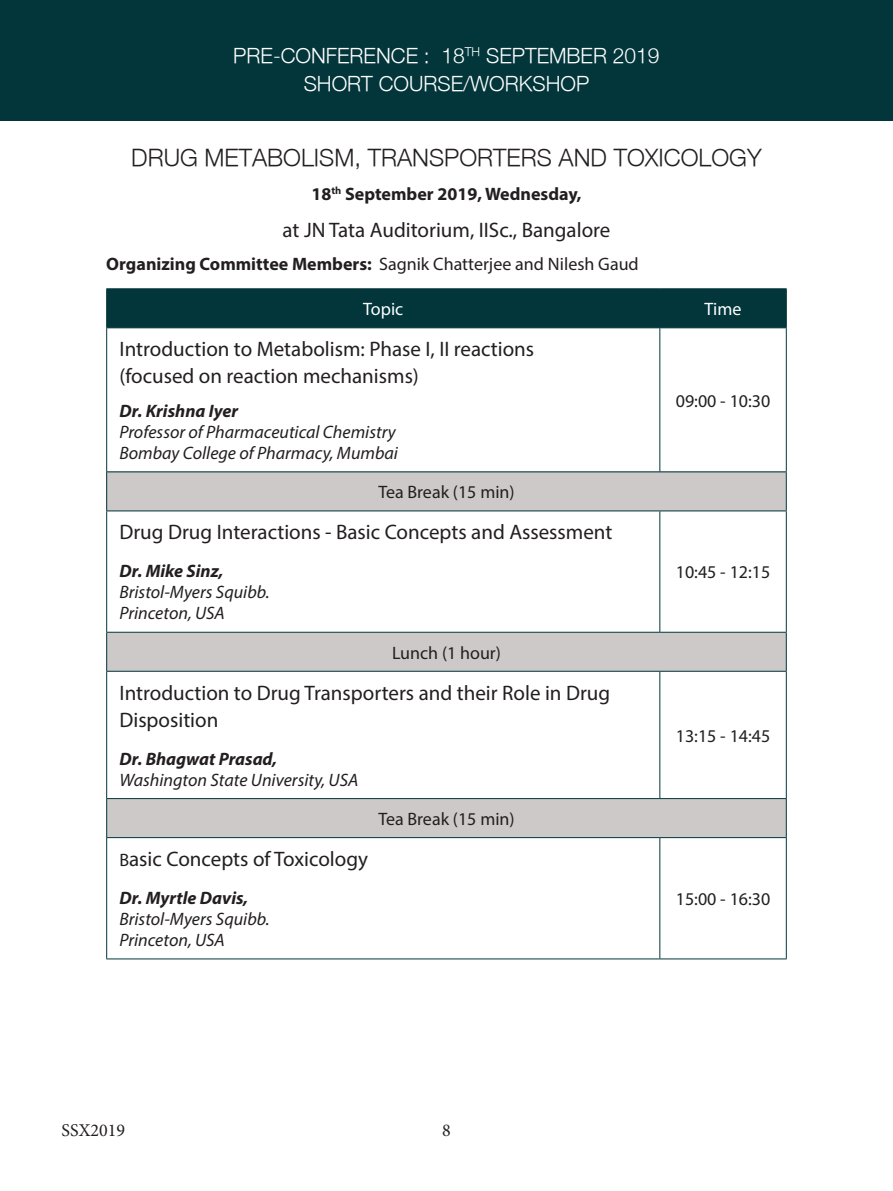
<style>
.page{position:relative;width:893px;height:1191px;background:#fff}
.page>*{position:absolute;margin:0;border:0;box-sizing:border-box;transform-origin:0 0}
.t1{font:300 24px "Helvetica Neue";color:#231f20}
.t2{font:21px/27px "Myriad Pro";color:#231f20}
.t3{font:300 21px "Helvetica Neue";color:#fff}
.t4{font:italic 18px "Myriad Pro";color:#231f20}
.t5{font:18px "Myriad Pro";color:#231f20}
.t6{font:italic 700 18px "Myriad Pro";color:#231f20}
.t7{font:700 18px "Myriad Pro";color:#231f20}
.t8{font:18px "Myriad Pro";color:#fff}
.t9{font:18px "Minion Pro";color:#231f20}
.s1{font-weight:700}
.s2{font-size:18px}
</style>
<div class="page">
<div style="left:107px;top:289px;width:679px;height:38px;background:#02363b"></div>
<div style="left:107px;top:472px;width:679px;height:39px;background:#cdc9c8"></div>
<svg style="left:107px;top:633px;width:679px;height:204px"></svg>
<hr style="left:106px;top:288px;width:554px;height:1px;background:#02363b">
<hr style="left:106px;top:289px;width:1px;height:38px;background:#02363b">
<hr style="left:660px;top:288px;width:127px;height:1px;background:#02363b">
<hr style="left:659px;top:289px;width:1px;height:38px;background:#02363b">
<hr style="left:786px;top:289px;width:1px;height:38px;background:#02363b">
<hr style="left:106px;top:327px;width:554px;height:1px;background:#02363b">
<hr style="left:106px;top:328px;width:1px;height:143px;background:#02363b">
<hr style="left:660px;top:327px;width:127px;height:1px;background:#02363b">
<hr style="left:659px;top:328px;width:1px;height:143px;background:#02363b">
<hr style="left:786px;top:328px;width:1px;height:143px;background:#02363b">
<hr style="left:106px;top:471px;width:554px;height:1px;background:#02363b">
<hr style="left:106px;top:472px;width:1px;height:38px;background:#02363b">
<hr style="left:660px;top:471px;width:127px;height:1px;background:#02363b">
<hr style="left:786px;top:472px;width:1px;height:38px;background:#02363b">
<hr style="left:106px;top:510px;width:554px;height:1px;background:#02363b">
<hr style="left:106px;top:511px;width:1px;height:121px;background:#02363b">
<hr style="left:660px;top:510px;width:127px;height:1px;background:#02363b">
<hr style="left:659px;top:511px;width:1px;height:121px;background:#02363b">
<hr style="left:786px;top:511px;width:1px;height:121px;background:#02363b">
<hr style="left:106px;top:632px;width:554px;height:1px;background:#02363b">
<hr style="left:106px;top:632px;width:1px;height:39px;background:#02363b">
<hr style="left:660px;top:632px;width:127px;height:1px;background:#02363b">
<hr style="left:786px;top:632px;width:1px;height:39px;background:#02363b">
<hr style="left:106px;top:671px;width:554px;height:1px;background:#02363b">
<hr style="left:106px;top:671px;width:1px;height:127px;background:#02363b">
<hr style="left:660px;top:671px;width:127px;height:1px;background:#02363b">
<hr style="left:659px;top:671px;width:1px;height:127px;background:#02363b">
<hr style="left:786px;top:671px;width:1px;height:127px;background:#02363b">
<hr style="left:106px;top:798px;width:554px;height:1px;background:#02363b">
<hr style="left:106px;top:799px;width:1px;height:38px;background:#02363b">
<hr style="left:660px;top:798px;width:127px;height:1px;background:#02363b">
<hr style="left:786px;top:799px;width:1px;height:38px;background:#02363b">
<hr style="left:106px;top:837px;width:554px;height:1px;background:#02363b">
<hr style="left:106px;top:838px;width:1px;height:120px;background:#02363b">
<hr style="left:660px;top:837px;width:127px;height:1px;background:#02363b">
<hr style="left:659px;top:838px;width:1px;height:120px;background:#02363b">
<hr style="left:786px;top:838px;width:1px;height:120px;background:#02363b">
<hr style="left:106px;top:958px;width:554px;height:1px;background:#02363b">
<hr style="left:660px;top:958px;width:127px;height:1px;background:#02363b">
<div style="left:0;top:0;width:893px;height:120px;background:#02363b"></div>
<hr style="left:892px;top:0;width:1px;height:121px;background:#02363b">
<p class="t3" style="left:233px;top:43px;width:428px">PRE-CONFERENCE : 18<sup>TH</sup> SEPTEMBER 2019</p>
<p class="t3" style="left:304px;top:71px;width:287px">SHORT COURSE/WORKSHOP</p>
<p class="t1" style="left:131px;top:143px;width:632px">DRUG METABOLISM, TRANSPORTERS AND TOXICOLOGY</p>
<p class="t7" style="left:311px;top:182px;width:272px">18<sup>th</sup> September 2019, Wednesday,</p>
<p class="t2" style="left:283px;top:216px;width:329px">at JN Tata Auditorium, IISc., Bangalore</p>
<p class="t5" style="left:106px;top:253px;width:534px"><span class="s1">Organizing Committee Members:</span> Sagnik Chatterjee and Nilesh Gaud</p>
<p class="t8" style="left:363px;top:298px;width:42px">Topic</p>
<p class="t8" style="left:705px;top:298px;width:38px">Time</p>
<p class="t2" style="left:119px;top:335px;width:416px">Introduction to Metabolism: Phase I, II reactions</p>
<p class="t2" style="left:119px;top:362px;width:301px">(focused on reaction mechanisms)</p>
<p class="t6" style="left:119px;top:399px;width:120px">Dr. Krishna Iyer</p>
<p class="t4" style="left:119px;top:421px;width:278px">Professor of Pharmaceutical Chemistry</p>
<p class="t4" style="left:119px;top:442px;width:280px">Bombay College of Pharmacy, Mumbai</p>
<p class="t5" style="left:676px;top:389px;width:96px">09:00 - 10:30</p>
<p class="t5" style="left:378px;top:481px;width:138px">Tea Break (15 min)</p>
<p class="t2" style="left:119px;top:518px;width:494px">Drug Drug Interactions - Basic Concepts and Assessment</p>
<p class="t6" style="left:119px;top:559px;width:106px">Dr. Mike Sinz,</p>
<p class="t4" style="left:119px;top:581px;width:152px">Bristol-Myers Squibb.</p>
<p class="t4" style="left:119px;top:602px;width:107px">Princeton, USA</p>
<p class="t5" style="left:392px;top:641px;width:110px">Lunch (1 hour)</p>
<p class="t2" style="left:119px;top:679px;width:492px">Introduction to Drug Transporters and their Role in Drug<br>Disposition</p>
<p class="t6" style="left:119px;top:747px;width:159px">Dr. Bhagwat Prasad,</p>
<p class="t4" style="left:119px;top:768px;width:240px">Washington State University, USA</p>
<p class="t2" style="left:119px;top:845px;width:250px"><span class="s2">B</span>asic Concepts of Toxicology</p>
<p class="t6" style="left:119px;top:886px;width:130px">Dr. Myrtle Davis,</p>
<p class="t4" style="left:119px;top:908px;width:152px">Bristol-Myers Squibb.</p>
<p class="t4" style="left:119px;top:929px;width:107px">Princeton, USA</p>
<p class="t5" style="left:378px;top:807px;width:138px">Tea Break (15 min)</p>
<p class="t5" style="left:676px;top:561px;width:96px">10:45 - 12:15</p>
<p class="t5" style="left:676px;top:724px;width:96px">13:15 - 14:45</p>
<p class="t5" style="left:676px;top:888px;width:96px">15:00 - 16:30</p>
<p class="t9" style="left:62px;top:1118px;width:65px">SSX2019</p>
<p class="t9" style="left:442px;top:1118px;width:10px">8</p>
</div>
